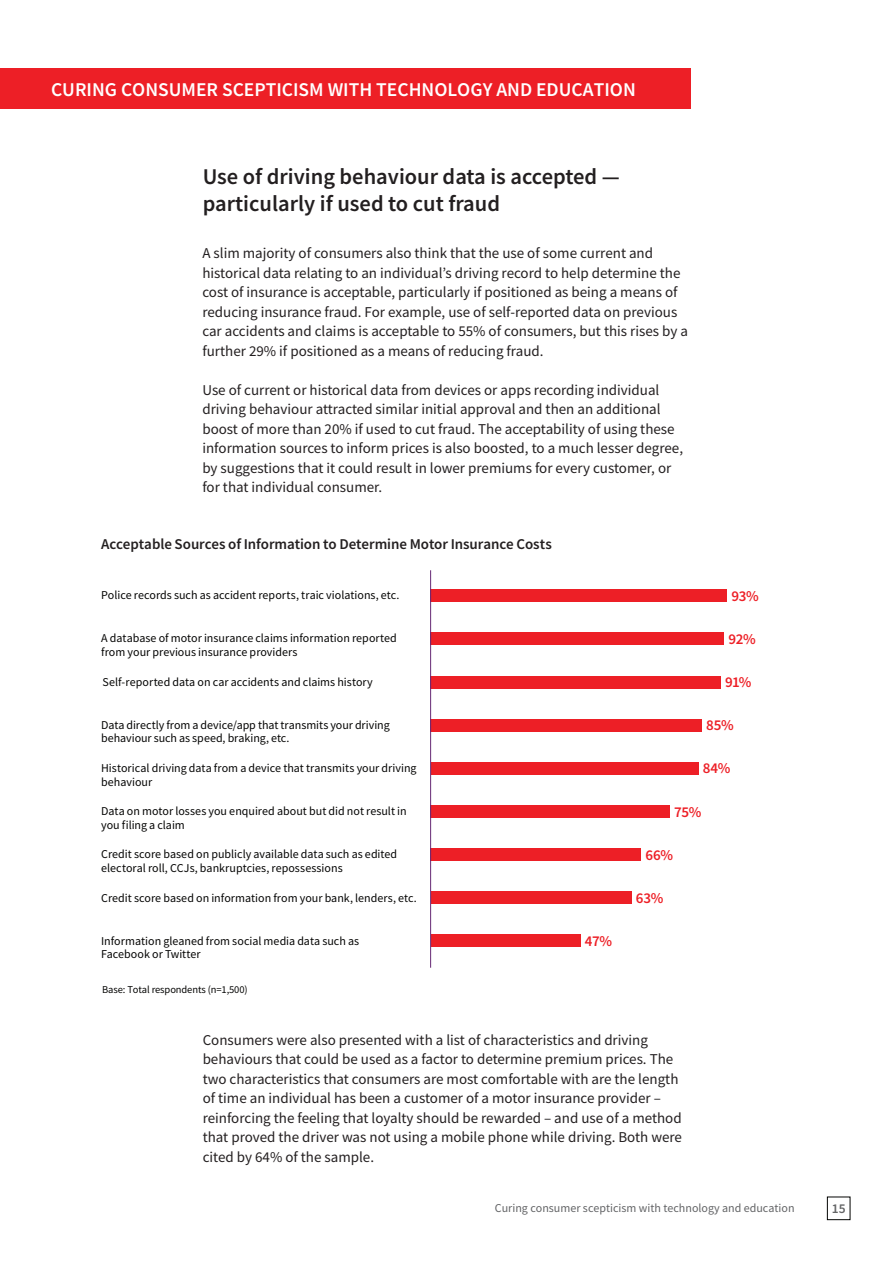
<style>
.page{position:relative;width:893px;height:1263px;background:#fff}
.page>*{position:absolute;margin:0;border:0;box-sizing:border-box;transform-origin:0 0}
.t1{font:600 22.5px/27px "Source Sans Pro";color:#231f20}
.t2{font:600 19.5px "Source Sans Pro";color:#fff}
.t3{font:15px/19.5px "Source Sans Pro";color:#231f20}
.t4{font:600 15px "Source Sans Pro";letter-spacing:-.005em;color:#231f20}
.t5{font:600 15px "Source Sans Pro";letter-spacing:-.03em;color:#ed1f26}
.t6{font:600 13.5px "Source Sans Pro";color:#646566}
.t7{font:12px/13.5px "Source Sans Pro";color:#050504}
.t8{font:12px "Source Sans Pro";color:#636466}
.t9{font:10.5px "Source Sans Pro";letter-spacing:-.01em;color:#050504}
</style>
<div class="page">
<div style="left:0;top:68px;width:690px;height:40px;background:#ed1f26"></div>
<div style="left:431px;top:589px;width:296px;height:12px;background:#ed1f26"></div>
<div style="left:431px;top:633px;width:293px;height:12px;background:#ed1f26"></div>
<div style="left:431px;top:676px;width:290px;height:12px;background:#ed1f26"></div>
<div style="left:431px;top:719px;width:271px;height:12px;background:#ed1f26"></div>
<div style="left:431px;top:762px;width:267px;height:12px;background:#ed1f26"></div>
<div style="left:431px;top:805px;width:239px;height:12px;background:#ed1f26"></div>
<div style="left:431px;top:848px;width:210px;height:13px;background:#ed1f26"></div>
<div style="left:431px;top:892px;width:200px;height:12px;background:#ed1f26"></div>
<div style="left:431px;top:935px;width:149px;height:12px;background:#ed1f26"></div>
<hr style="left:430px;top:570px;width:1px;height:398px;background:#662875">
<div style="left:827px;top:1196px;width:23px;height:24px;border:1px solid #040503"></div>
<h2 class="t2" style="left:51px;top:76px;width:586px">CURING CONSUMER SCEPTICISM WITH TECHNOLOGY AND EDUCATION</h2>
<h1 class="t1" style="left:203px;top:163px;width:419px">Use of driving behaviour data is accepted — particularly if used to cut fraud</h1>
<p class="t3" style="left:202px;top:243px;width:487px">A slim majority of consumers also think that the use of some current and historical data relating to an individual’s driving record to help determine the cost of insurance is acceptable, particularly if positioned as being a means of reducing insurance fraud. For example, use of self-reported data on previous car accidents and claims is acceptable to 55% of consumers, but this rises by a further 29% if positioned as a means of reducing fraud.</p>
<p class="t3" style="left:202px;top:380px;width:482px">Use of current or historical data from devices or apps recording individual driving behaviour attracted similar initial approval and then an additional boost of more than 20% if used to cut fraud. The acceptability of using these information sources to inform prices is also boosted, to a much lesser degree, by suggestions that it could result in lower premiums for every customer, or for that individual consumer.</p>
<p class="t4" style="left:101px;top:534px;width:452px">Acceptable Sources of Information to Determine Motor Insurance Costs</p>
<p class="t7" style="left:101px;top:588px;width:300px">Police records such as accident reports, traic violations, etc.</p>
<p class="t7" style="left:101px;top:632px;width:297px">A database of motor insurance claims information reported from your previous insurance providers</p>
<p class="t7" style="left:103px;top:675px;width:272px">Self-reported data on car accidents and claims history</p>
<p class="t7" style="left:101px;top:718px;width:290px">Data directly from a device/app that transmits your driving behaviour such as speed, braking, etc.</p>
<p class="t7" style="left:101px;top:761px;width:317px">Historical driving data from a device that transmits your driving behaviour</p>
<p class="t7" style="left:101px;top:804px;width:307px">Data on motor losses you enquired about but did not result in you filing a claim</p>
<p class="t7" style="left:101px;top:848px;width:298px">Credit score based on publicly available data such as edited electoral roll, CCJs, bankruptcies, repossessions</p>
<p class="t7" style="left:101px;top:891px;width:317px">Credit score based on information from your bank, lenders, etc.</p>
<p class="t7" style="left:101px;top:934px;width:260px">Information gleaned from social media data such as<br>Facebook or Twitter</p>
<p class="t9" style="left:102px;top:983px;width:147px">Base: Total respondents (n=1,500)</p>
<p class="t5" style="left:585px;top:931px;width:29px">47%</p>
<p class="t5" style="left:732px;top:586px;width:29px">93%</p>
<p class="t5" style="left:728px;top:629px;width:29px">92%</p>
<p class="t5" style="left:725px;top:672px;width:28px">91%</p>
<p class="t5" style="left:706px;top:715px;width:29px">85%</p>
<p class="t5" style="left:703px;top:758px;width:29px">84%</p>
<p class="t5" style="left:674px;top:802px;width:29px">75%</p>
<p class="t5" style="left:645px;top:845px;width:29px">66%</p>
<p class="t5" style="left:636px;top:888px;width:29px">63%</p>
<p class="t3" style="left:203px;top:1030px;width:481px">Consumers were also presented with a list of characteristics and driving behaviours that could be used as a factor to determine premium prices. The two characteristics that consumers are most comfortable with are the length of time an individual has been a customer of a motor insurance provider – reinforcing the feeling that loyalty should be rewarded – and use of a method that proved the driver was not using a mobile phone while driving. Both were cited by 64% of the sample.</p>
<p class="t8" style="left:495px;top:1200px;width:301px">Curing consumer scepticism with technology and education</p>
<p class="t6" style="left:832px;top:1199px;width:15px">15</p>
</div>
